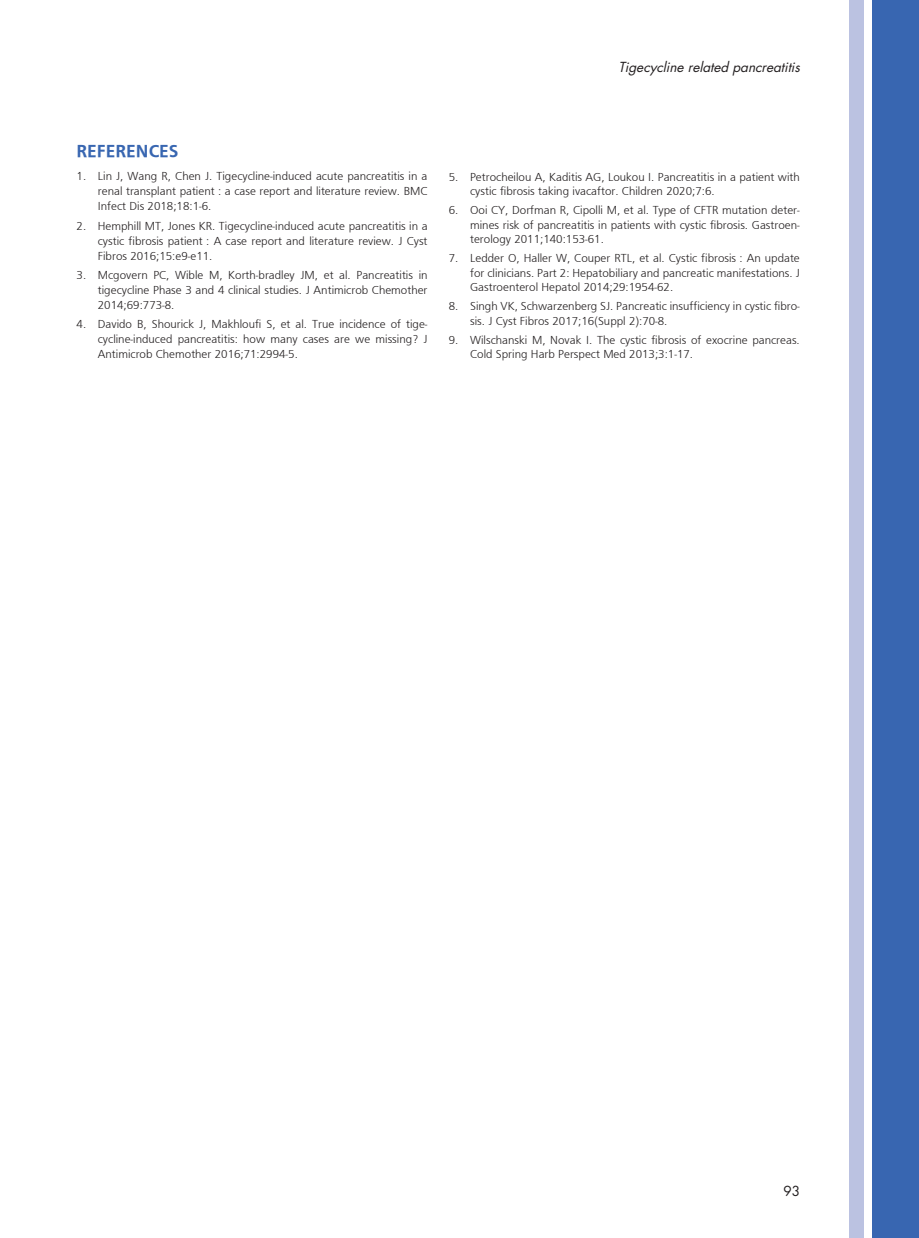
<style>
.page{position:relative;width:919px;height:1238px;background:#fff}
.page>*{position:absolute;margin:0;border:0;box-sizing:border-box;transform-origin:0 0}
.t1{font:700 18px "Fruga Sans";color:#3866b1}
.t2{font:italic 13.5px "Futura OTF";color:#231f20}
.t3{font:13.5px "Futura OTF";color:#231f20}
.t4{font:300 12px/15px "Fruga Sans";color:#231f20;text-align:justify}
</style>
<div class="page">
<div style="left:872px;top:0;width:46px;height:1237px;background:#3866b1"></div>
<div style="left:848px;top:0;width:15px;height:1237px;background:#bbc2e1"></div>
<p class="t2" style="left:618px;top:59px;width:183px">Tigecycline related pancreatitis</p>
<h1 class="t1" style="left:77px;top:140px;width:104px">REFERENCES</h1>
<p class="t4" style="left:98px;top:169px;width:331px;text-indent:-21px">1. Lin J, Wang R, Chen J. Tigecycline-induced acute pancreatitis in a renal transplant patient : a case report and literature review. BMC Infect Dis 2018;18:1-6.</p>
<p class="t4" style="left:98px;top:218px;width:331px;text-indent:-21px">2. Hemphill MT, Jones KR. Tigecycline-induced acute pancreatitis in a cystic fibrosis patient : A case report and literature review. J Cyst Fibros 2016;15:e9-e11.</p>
<p class="t4" style="left:98px;top:267px;width:331px;text-indent:-21px">3. Mcgovern PC, Wible M, Korth-bradley JM, et al. Pancreatitis in tigecycline Phase 3 and 4 clinical studies. J Antimicrob Chemother 2014;69:773-8.</p>
<p class="t4" style="left:98px;top:316px;width:331px;text-indent:-21px">4. Davido B, Shourick J, Makhloufi S, et al. True incidence of tige&shy;cycline-induced pancreatitis: how many cases are we missing? J Antimicrob Chemother 2016;71:2994-5.</p>
<p class="t4" style="left:470px;top:169px;width:331px;line-height:14.5px;text-indent:-21px">5. Petrocheilou A, Kaditis AG, Loukou I. Pancreatitis in a patient with cystic fibrosis taking ivacaftor. Children 2020;7:6.</p>
<p class="t4" style="left:470px;top:202px;width:331px;line-height:14.5px;text-indent:-21px">6. Ooi CY, Dorfman R, Cipolli M, et al. Type of CFTR mutation deter&shy;mines risk of pancreatitis in patients with cystic fibrosis. Gastroen&shy;terology 2011;140:153-61.</p>
<p class="t4" style="left:470px;top:250px;width:331px;line-height:14.5px;text-indent:-21px">7. Ledder O, Haller W, Couper RTL, et al. Cystic fibrosis : An update for clinicians. Part 2: Hepatobiliary and pancreatic manifestations. J Gastroenterol Hepatol 2014;29:1954-62.</p>
<p class="t4" style="left:470px;top:298px;width:331px;line-height:14.5px;text-indent:-21px">8. Singh VK, Schwarzenberg SJ. Pancreatic insufficiency in cystic fibro&shy;sis. J Cyst Fibros 2017;16(Suppl 2):70-8.</p>
<p class="t4" style="left:470px;top:332px;width:331px;line-height:14.5px;text-indent:-21px">9. Wilschanski M, Novak I. The cystic fibrosis of exocrine pancreas.<br>Cold Spring Harb Perspect Med 2013;3:1-17.</p>
<p class="t3" style="left:783px;top:1181px;width:18px">93</p>
</div>
